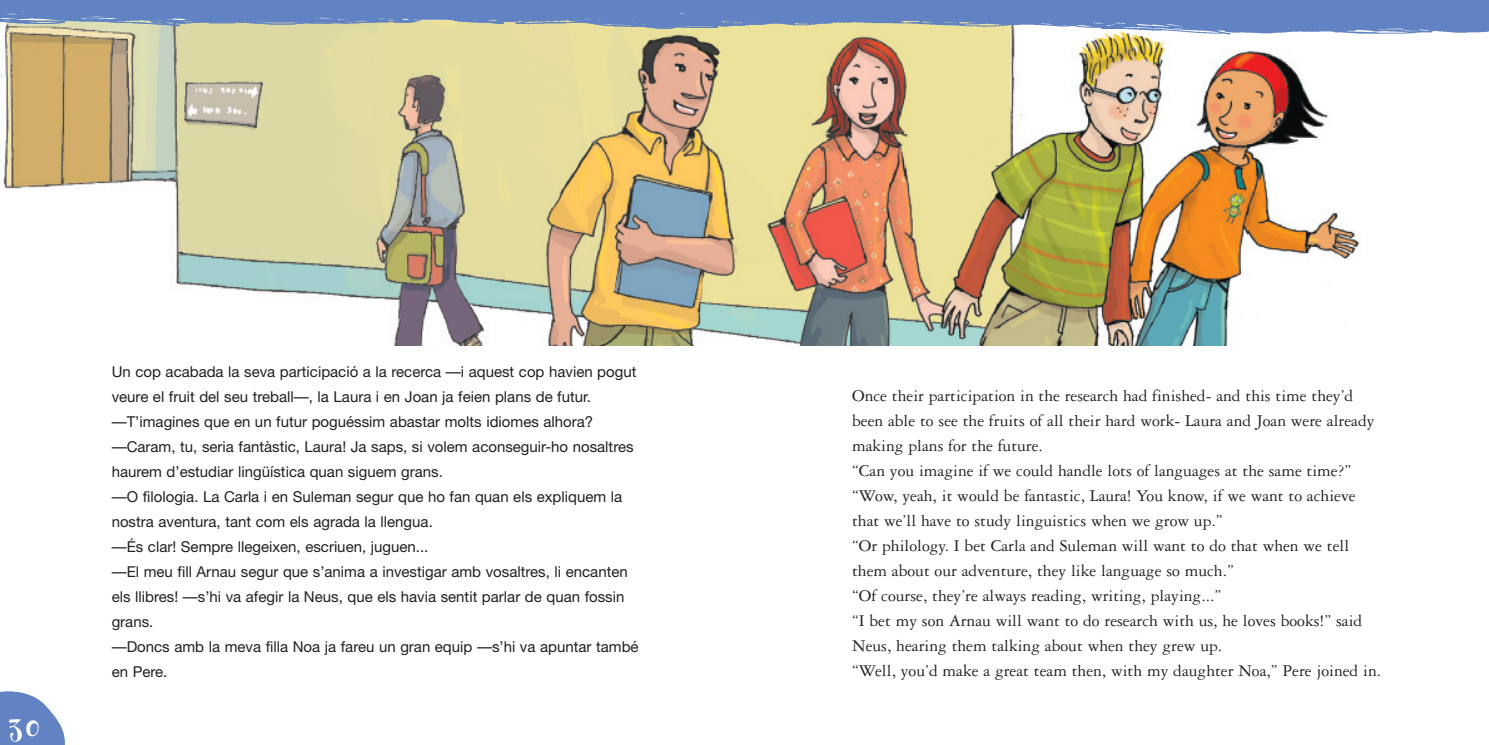
<style>
.page{position:relative;width:1489px;height:745px;background:#fff}
.page>*{position:absolute;margin:0;border:0;box-sizing:border-box;transform-origin:0 0}
.t1{font:700 38.88px "Fontesque";color:#fff}
.t2{font:17.5px/25px "Garamond Three";color:#231f20}
.t3{font:15px/25px "Helvetica Neue";color:#231f20}
</style>
<div class="page">
<img style="left:0;top:45px;width:1359px;height:300px">
<img style="left:744px;top:0;width:744px;height:45px">
<img style="left:0;top:0;width:744px;height:45px">
<img style="left:0;top:691px;width:65px;height:53px">
<h1 class="t1" style="left:8px;top:700px;width:34px">30</h1>
<p class="t3" style="left:112px;top:360px;width:528px">Un cop acabada la seva participació a la recerca —i aquest cop havien pogut veure el fruit del seu treball—, la Laura i en Joan ja feien plans de futur. —T’imagines que en un futur poguéssim abastar molts idiomes alhora? —Caram, tu, seria fantàstic, Laura! Ja saps, si volem aconseguir-ho nosaltres haurem d’estudiar lingüística quan siguem grans.<br>—O filologia. La Carla i en Suleman segur que ho fan quan els expliquem la nostra aventura, tant com els agrada la llengua.<br>—És clar! Sempre llegeixen, escriuen, juguen...<br>—El meu fill Arnau segur que s’anima a investigar amb vosaltres, li encanten els llibres! —s’hi va afegir la Neus, que els havia sentit parlar de quan fossin grans.<br>—Doncs amb la meva filla Noa ja fareu un gran equip —s’hi va apuntar també en Pere.</p>
<p class="t2" style="left:852px;top:384px;width:530px">Once their participation in the research had finished- and this time they’d been able to see the fruits of all their hard work- Laura and Joan were already making plans for the future.<br>“Can you imagine if we could handle lots of languages at the same time?’’ “Wow, yeah, it would be fantastic, Laura! You know, if we want to achieve that we’ll have to study linguistics when we grow up.’’<br>“Or philology. I bet Carla and Suleman will want to do that when we tell them about our adventure, they like language so much.’’<br>“Of course, they’re always reading, writing, playing...’’<br>“I bet my son Arnau will want to do research with us, he loves books!’’ said Neus, hearing them talking about when they grew up.<br>“Well, you’d make a great team then, with my daughter Noa,’’ Pere joined in.</p>
</div>
